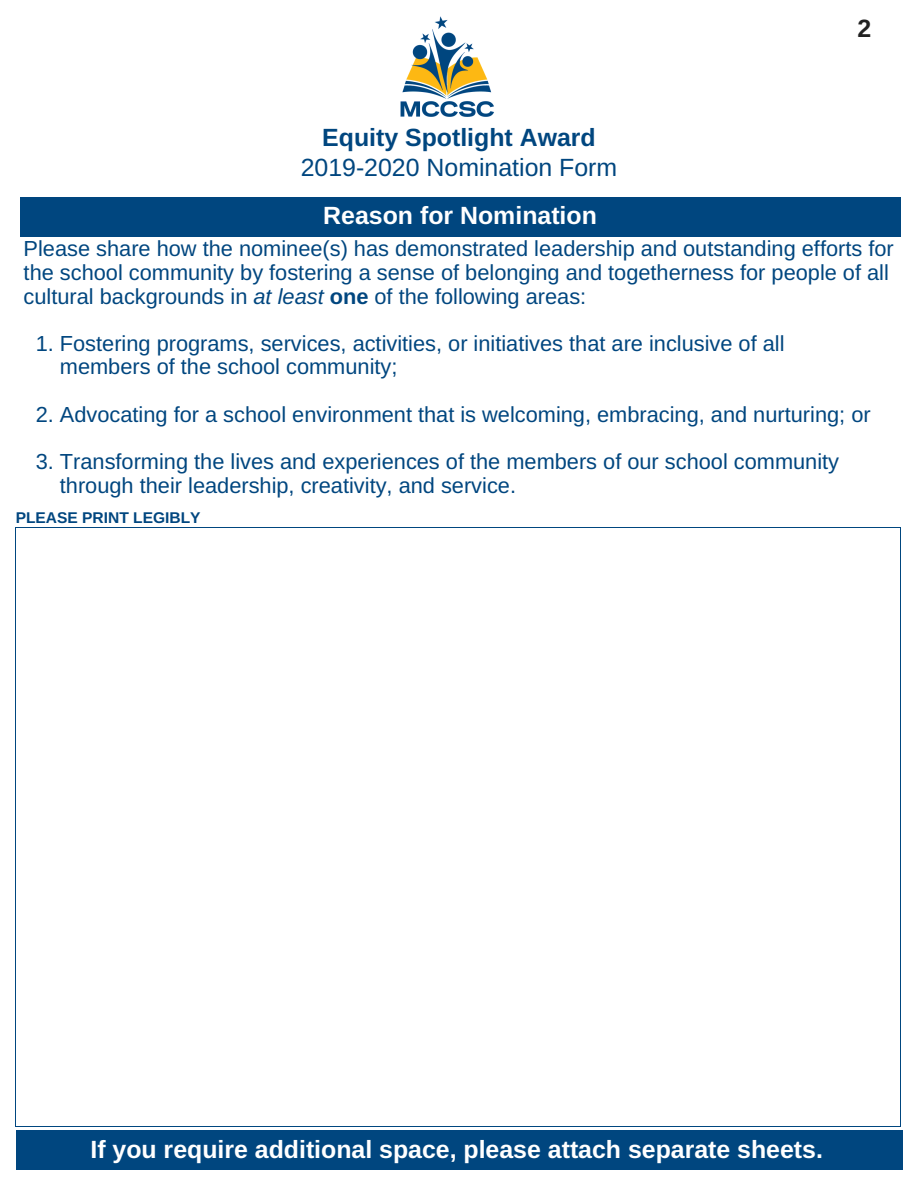
<style>
.page{position:relative;width:918px;height:1188px;background:#fff}
.page>*{position:absolute;margin:0;border:0;box-sizing:border-box;transform-origin:0 0}
.t1{font:700 24.9px "Arimo";color:#fff}
.t2{font:24.9px "Arimo";color:#00467f}
.t3{font:700 24.9px "Arimo";color:#00467f}
.t4{font:700 24.9px "Arimo";color:#222}
.t5{font:21.75px/23.7px "Arimo";color:#00467f}
.t6{font:700 15.6px "Arimo";color:#00467f}
.s1{font-style:italic}
.s2{font-weight:700}
</style>
<div class="page">
<div style="left:20px;top:197px;width:881px;height:39px;background:#00467f"></div>
<div style="left:16px;top:1131px;width:886px;height:39px;background:#00467f"></div>
<img style="left:400px;top:16px;width:94px;height:101px">
<p class="t3" style="left:322px;top:124px;width:275px">Equity Spotlight Award</p>
<p class="t2" style="left:301px;top:153px;width:318px">2019-2020 Nomination Form</p>
<p class="t4" style="left:858px;top:15px;width:15px">2</p>
<p class="t1" style="left:323px;top:201px;width:275px">Reason for Nomination</p>
<p class="t5" style="left:24px;top:237px;width:872px">Please share how the nominee(s) has demonstrated leadership and outstanding efforts for the school community by fostering a sense of belonging and togetherness for people of all cultural backgrounds in <span class="s1">at least</span> <span class="s2">one</span> of the following areas:</p>
<p class="t5" style="left:60px;top:331px;width:726px;text-indent:-24px">1. Fostering programs, services, activities, or initiatives that are inclusive of all members of the school community;</p>
<p class="t5" style="left:36px;top:402px;width:836px">2. Advocating for a school environment that is welcoming, embracing, and nurturing; or</p>
<p class="t5" style="left:60px;top:450px;width:781px;text-indent:-24px">3. Transforming the lives and experiences of the members of our school community through their leadership, creativity, and service.</p>
<p class="t6" style="left:16px;top:509px;width:186px">PLEASE PRINT LEGIBLY</p>
<p class="t1" style="left:90px;top:1135px;width:734px">If you require additional space, please attach separate sheets.</p>
</div>
